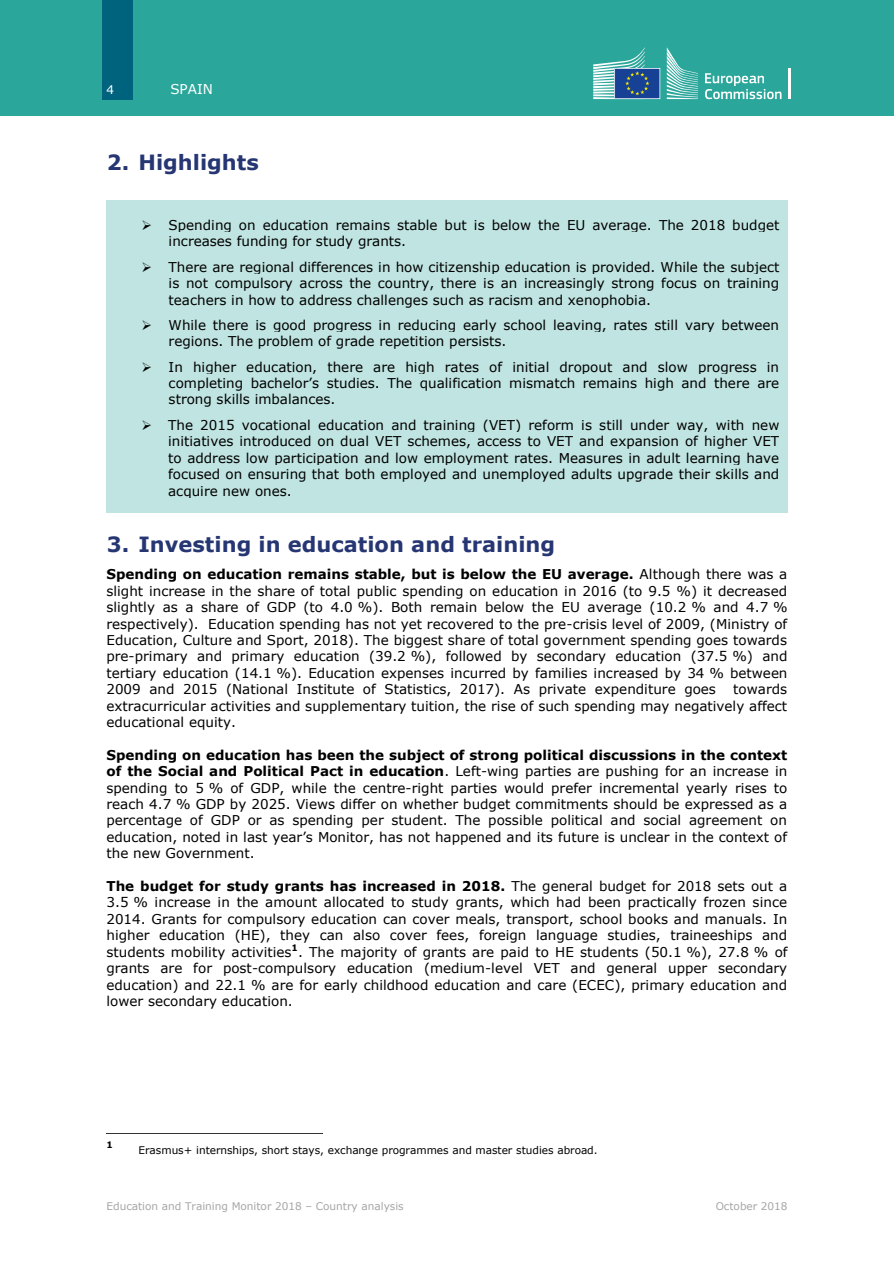
<style>
.page{position:relative;width:894px;height:1263px;background:#fff}
.page>*{position:absolute;margin:0;border:0;box-sizing:border-box;transform-origin:0 0}
.t1{font:700 21px "Verdana";color:#263673}
.t2{font:13.5px/16.4px "Verdana";color:#000;text-align:justify}
.t3{font:13.5px "Verdana";color:#fff}
.t4{font:12px "Verdana";color:#fff}
.t5{font:10.5px "Verdana";color:#000}
.t6{font:10.5px "Verdana";color:#a6a6a6}
.t7{font:700 9px "Verdana";color:#000}
.s1{font-weight:700}
</style>
<div class="page">
<div style="left:0;top:0;width:893px;height:116px;background:#2aa69b"></div>
<div style="left:102px;top:0;width:31px;height:99px;background:#00637e"></div>
<svg style="left:705px;top:73px;width:76px;height:26px"></svg>
<hr style="left:788px;top:68px;width:2px;height:31px;background:#fff">
<svg style="left:666px;top:47px;width:31px;height:52px"></svg>
<svg style="left:593px;top:47px;width:67px;height:52px"></svg>
<div style="left:106px;top:200px;width:681px;height:16px;background:#bfe4e1"></div>
<div style="left:106px;top:216px;width:681px;height:282px;background:#bfe4e1"></div>
<div style="left:106px;top:498px;width:681px;height:15px;background:#bfe4e1"></div>
<hr style="left:106px;top:1133px;width:216px;height:1px;background:#333">
<p class="t4" style="left:106px;top:82px;width:9px">4</p>
<p class="t3" style="left:170px;top:81px;width:44px">SPAIN</p>
<h1 class="t1" style="left:107px;top:149px;width:153px">2. Highlights</h1>
<p class="t2" style="left:168px;top:216px;width:612px;text-indent:-27px">➢ Spending on education remains stable but is below the EU average. The 2018 budget increases funding for study grants.</p>
<p class="t2" style="left:168px;top:258px;width:612px;text-indent:-27px">➢ There are regional differences in how citizenship education is provided. While the subject is not compulsory across the country, there is an increasingly strong focus on training teachers in how to address challenges such as racism and xenophobia.</p>
<p class="t2" style="left:168px;top:316px;width:611px;text-indent:-27px">➢ While there is good progress in reducing early school leaving, rates still vary between regions. The problem of grade repetition persists.</p>
<p class="t2" style="left:168px;top:358px;width:611px;text-indent:-27px">➢ In higher education, there are high rates of initial dropout and slow progress in completing bachelor’s studies. The qualification mismatch remains high and there are strong skills imbalances.</p>
<p class="t2" style="left:168px;top:416px;width:612px;text-indent:-27px">➢ The 2015 vocational education and training (VET) reform is still under way, with new initiatives introduced on dual VET schemes, access to VET and expansion of higher VET to address low participation and low employment rates. Measures in adult learning have focused on ensuring that both employed and unemployed adults upgrade their skills and acquire new ones.</p>
<h1 class="t1" style="left:107px;top:531px;width:449px">3. Investing in education and training</h1>
<p class="t2" style="left:106px;top:566px;width:682px"><span class="s1">Spending on education remains stable, but is below the EU average.</span> Although there was a slight increase in the share of total public spending on education in 2016 (to 9.5 %) it decreased slightly as a share of GDP (to 4.0 %). Both remain below the EU average (10.2 % and 4.7 % respectively). Education spending has not yet recovered to the pre-crisis level of 2009, (Ministry of Education, Culture and Sport, 2018). The biggest share of total government spending goes towards pre-primary and primary education (39.2 %), followed by secondary education (37.5 %) and tertiary education (14.1 %). Education expenses incurred by families increased by 34 % between 2009 and 2015 (National Institute of Statistics, 2017). As private expenditure goes</p>
<p class="t2" style="left:106px;top:681px;width:682px;text-indent:626px">towards extracurricular activities and supplementary tuition, the rise of such spending may negatively affect educational equity.</p>
<p class="t2" style="left:106px;top:746px;width:682px"><span class="s1">Spending on education has been the subject of strong political discussions in the context of the Social and Political Pact in education</span>. Left-wing parties are pushing for an increase in spending to 5 % of GDP, while the centre-right parties would prefer incremental yearly rises to reach 4.7 % GDP by 2025. Views differ on whether budget commitments should be expressed as a percentage of GDP or as spending per student. The possible political and social agreement on education, noted in last year’s Monitor, has not happened and its future is unclear in the context of the new Government.</p>
<p class="t2" style="left:106px;top:877px;width:682px"><span class="s1">The budget for study grants has increased in 2018.</span> The general budget for 2018 sets out a 3.5 % increase in the amount allocated to study grants, which had been practically frozen since 2014. Grants for compulsory education can cover meals, transport, school books and manuals. In higher education (HE), they can also cover fees, foreign language studies, traineeships and students mobility activities<sup>1</sup>. The majority of grants are paid to HE students (50.1 %), 27.8 % of grants are for post-compulsory education (medium-level VET and general upper secondary education) and 22.1 % are for early childhood education and care (ECEC), primary education and lower secondary education.</p>
<p class="t7" style="left:106px;top:1139px;width:8px">1</p>
<p class="t5" style="left:138px;top:1143px;width:460px">Erasmus+ internships, short stays, exchange programmes and master studies abroad.</p>
<p class="t6" style="left:106px;top:1200px;width:299px">Education and Training Monitor 2018 – Country analysis</p>
<p class="t6" style="left:715px;top:1200px;width:73px">October 2018</p>
</div>
